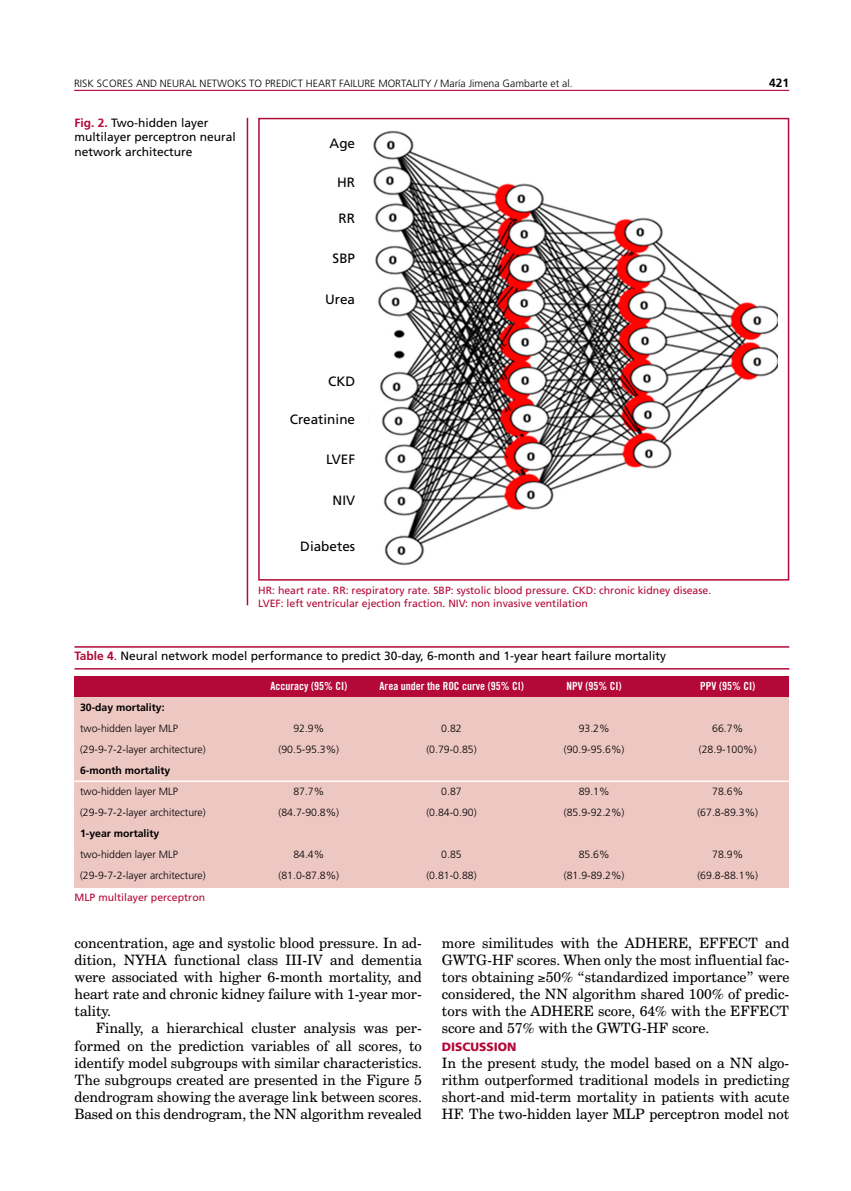
<style>
.page{position:relative;width:851px;height:1191px;background:#fff}
.page>*{position:absolute;margin:0;border:0;box-sizing:border-box;transform-origin:0 0}
.t1{font:14.25px/17.1px "Century Schoolbook BT";color:#000;text-align:justify}
.t2{font:13.5px "Frutiger LT Std";color:#000}
.t3{font:12px/14.4px "Frutiger LT Std";color:#000}
.t4{font:900 12px "Frutiger LT Std";color:#b30838}
.t5{font:700 12px "Frutiger LT Std";color:#000}
.t6{font:11.25px "Trade Gothic LT Std Bd Cn 20";color:#fff}
.t7{font:300 10.5px/21px "Frutiger LT Std";color:#000;text-align:center}
.t8{font:10.5px/12.6px "Frutiger LT Std";color:#b30838}
.t9{font:700 10.5px "Frutiger LT Std";color:#000}
.s1{font-weight:700;color:#b30838}
.s2{color:#b30838}
</style>
<div class="page">
<hr style="left:74px;top:90px;width:715px;height:1px;background:#b30838">
<img style="left:373px;top:130px;width:404px;height:436px">
<hr style="left:247px;top:118px;width:1px;height:487px;background:#b30838">
<div style="left:258px;top:118px;width:531px;height:462px;border:2px solid #b30838"></div>
<div style="left:74px;top:676px;width:715px;height:21px;background:#b30838"></div>
<div style="left:74px;top:697px;width:715px;height:190px;background:#edc7c2"></div>
<hr style="left:70px;top:780px;width:728px;height:2px;background:#fff">
<hr style="left:74px;top:646px;width:715px;height:1px;background:#b30838">
<hr style="left:74px;top:668px;width:715px;height:1px;background:#b30838">
<p class="t7" style="left:74px;top:73px;width:500px">RISK SCORES AND NEURAL NETWOKS TO PREDICT HEART FAILURE MORTALITY / María Jimena Gambarte et al.</p>
<p class="t3" style="left:74px;top:115px;width:163px"><span class="s1">Fig. 2.</span> Two-hidden layer multilayer perceptron neural network architecture</p>
<p class="t2" style="left:329px;top:136px;width:27px">Age</p>
<p class="t2" style="left:337px;top:174px;width:20px">HR</p>
<p class="t2" style="left:338px;top:210px;width:18px">RR</p>
<p class="t2" style="left:332px;top:251px;width:24px">SBP</p>
<p class="t2" style="left:325px;top:291px;width:32px">Urea</p>
<p class="t5" style="left:769px;top:75px;width:22px">421</p>
<p class="t2" style="left:328px;top:374px;width:29px">CKD</p>
<p class="t2" style="left:290px;top:411px;width:67px">Creatinine</p>
<p class="t2" style="left:326px;top:452px;width:31px">LVEF</p>
<p class="t2" style="left:332px;top:492px;width:24px">NIV</p>
<p class="t2" style="left:300px;top:539px;width:56px">Diabetes</p>
<p class="t8" style="left:258px;top:584px;width:454px">HR: heart rate. RR: respiratory rate. SBP: systolic blood pressure. CKD: chronic kidney disease.<br>LVEF: left ventricular ejection fraction. NIV: non invasive ventilation</p>
<p class="t3" style="left:74px;top:649px;width:593px"><span class="s1">Table 4</span><span class="s2">.</span> Neural network model performance to predict 30-day, 6-month and 1-year heart failure mortality</p>
<p class="t9" style="left:80px;top:701px;width:86px">30-day mortality:</p>
<p class="t7" style="left:80px;top:718px;width:127px;text-align:left">two-hidden layer MLP (29-9-7-2-layer architecture)</p>
<p class="t9" style="left:80px;top:764px;width:92px">6-month mortality</p>
<p class="t7" style="left:80px;top:781px;width:127px;text-align:left">two-hidden layer MLP (29-9-7-2-layer architecture)</p>
<p class="t9" style="left:80px;top:827px;width:81px">1-year mortality</p>
<p class="t7" style="left:80px;top:844px;width:127px;text-align:left">two-hidden layer MLP (29-9-7-2-layer architecture)</p>
<p class="t8" style="left:74px;top:891px;width:132px">MLP multilayer perceptron</p>
<p class="t6" style="left:270px;top:679px;width:78px">Accuracy (95% CI)</p>
<p class="t6" style="left:379px;top:679px;width:146px">Area under the ROC curve (95% CI)</p>
<p class="t6" style="left:566px;top:679px;width:56px">NPV (95% CI)</p>
<p class="t6" style="left:700px;top:679px;width:56px">PPV (95% CI)</p>
<p class="t7" style="left:278px;top:718px;width:62px">92.9% (90.5-95.3%)</p>
<p class="t7" style="left:278px;top:781px;width:62px">87.7% (84.7-90.8%)</p>
<p class="t7" style="left:278px;top:844px;width:62px">84.4% (81.0-87.8%)</p>
<p class="t7" style="left:426px;top:718px;width:52px">0.82 (0.79-0.85)</p>
<p class="t7" style="left:426px;top:781px;width:52px">0.87 (0.84-0.90)</p>
<p class="t7" style="left:426px;top:844px;width:52px">0.85 (0.81-0.88)</p>
<p class="t7" style="left:563px;top:718px;width:62px">93.2% (90.9-95.6%)</p>
<p class="t7" style="left:563px;top:781px;width:62px">89.1% (85.9-92.2%)</p>
<p class="t7" style="left:563px;top:844px;width:62px">85.6% (81.9-89.2%)</p>
<p class="t7" style="left:698px;top:718px;width:59px">66.7% (28.9-100%)</p>
<p class="t7" style="left:697px;top:781px;width:62px">78.6% (67.8-89.3%)</p>
<p class="t7" style="left:697px;top:844px;width:62px">78.9% (69.8-88.1%)</p>
<p class="t1" style="left:74px;top:934px;width:349px">concentration, age and systolic blood pressure. In ad&shy;dition, NYHA functional class III-IV and dementia were associated with higher 6-month mortality, and heart rate and chronic kidney failure with 1-year mor&shy;tality.</p>
<p class="t1" style="left:74px;top:1019px;width:349px;text-indent:21px">Finally, a hierarchical cluster analysis was per&shy;formed on the prediction variables of all scores, to identify model subgroups with similar characteristics.<br>The subgroups created are presented in the Figure 5 dendrogram showing the average link between scores.<br>Based on this dendrogram, the NN algorithm revealed</p>
<p class="t1" style="left:442px;top:934px;width:349px">more similitudes with the ADHERE, EFFECT and GWTG-HF scores. When only the most influential fac&shy;tors obtaining ≥50% “standardized importance” were considered, the NN algorithm shared 100% of predic&shy;tors with the ADHERE score, 64% with the EFFECT score and 57% with the GWTG-HF score.</p>
<p class="t4" style="left:442px;top:1039px;width:76px">DISCUSSION</p>
<p class="t1" style="left:442px;top:1053px;width:349px">In the present study, the model based on a NN algo&shy;rithm outperformed traditional models in predicting short-and mid-term mortality in patients with acute HF. The two-hidden layer MLP perceptron model not</p>
</div>
